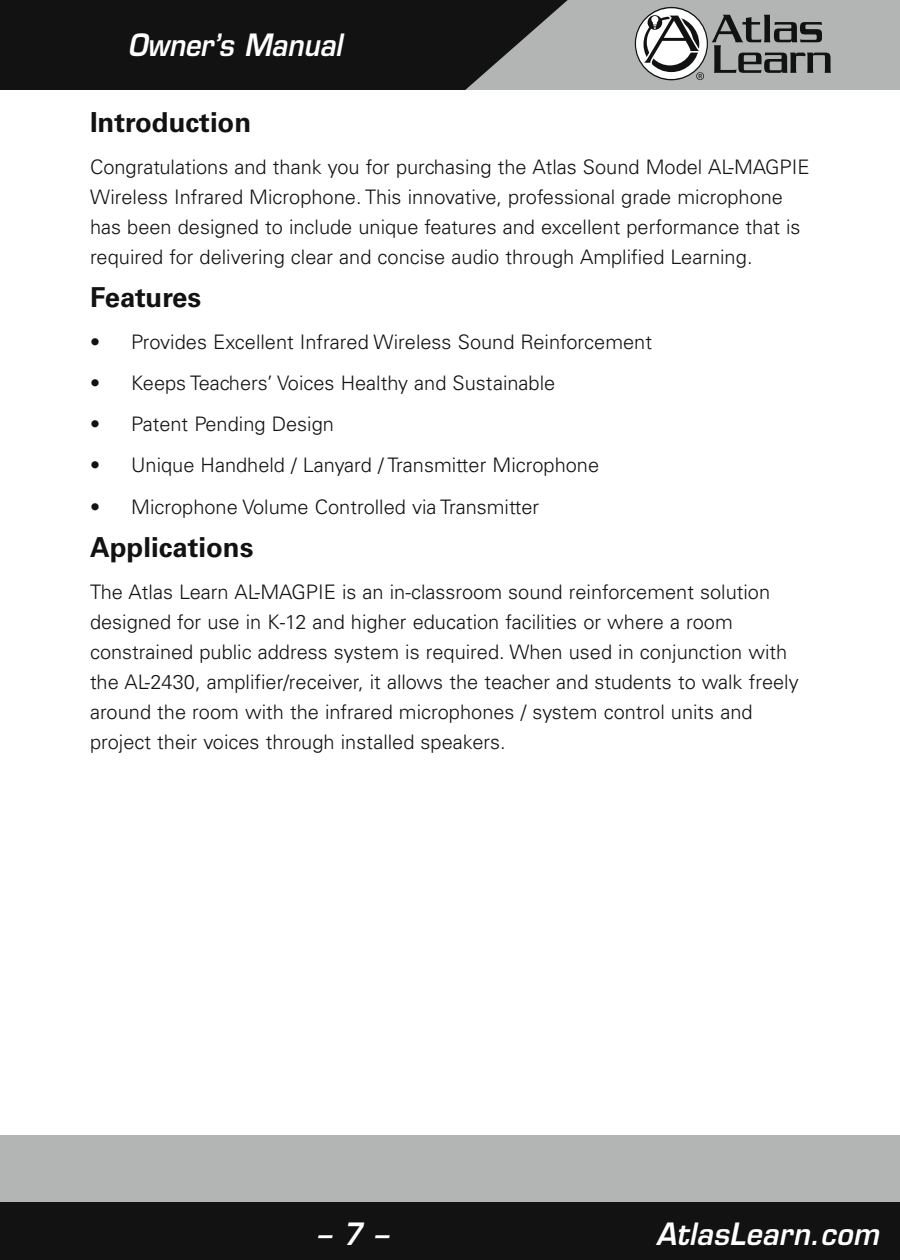
<style>
.page{position:relative;width:900px;height:1260px;background:#fff}
.page>*{position:absolute;margin:0;border:0;box-sizing:border-box;transform-origin:0 0}
.t1{font:italic 600 30px "Eurostile";letter-spacing:.015em;color:#fff;scale:.94 1}
.t2{font:italic 600 30px "Eurostile";letter-spacing:.015em;color:#fff;scale:.9 1}
.t3{font:700 27.5px "Univers LT Std";color:#121212}
.t4{font:300 20px/30px "Univers LT Std";color:#121212}
</style>
<div class="page">
<div style="left:0;top:0;width:900px;height:90px;background:#121212"></div>
<svg style="left:465px;top:0;width:435px;height:90px"></svg>
<div style="left:0;top:1135px;width:900px;height:125px;background:#b3b5b4"></div>
<div style="left:0;top:1202px;width:900px;height:58px;background:#121212"></div>
<h1 class="t2" style="left:128px;top:26px;width:240px">Owner’s Manual</h1>
<h2 class="t3" style="left:90px;top:107px;width:163px">Introduction</h2>
<p class="t4" style="left:90px;top:152px;width:721px">Congratulations and thank you for purchasing the Atlas Sound Model AL-MAGPIE Wireless Infrared Microphone. This innovative, professional grade microphone has been designed to include unique features and excellent performance that is required for delivering clear and concise audio through Amplified Learning.</p>
<h2 class="t3" style="left:90px;top:282px;width:113px">Features</h2>
<p class="t4" style="left:90px;top:327px;width:564px">• Provides Excellent Infrared Wireless Sound Reinforcement</p>
<p class="t4" style="left:90px;top:368px;width:467px">• Keeps Teachers’ Voices Healthy and Sustainable</p>
<p class="t4" style="left:90px;top:409px;width:245px">• Patent Pending Design</p>
<p class="t4" style="left:90px;top:450px;width:511px">• Unique Handheld / Lanyard / Transmitter Microphone</p>
<p class="t4" style="left:90px;top:492px;width:451px">• Microphone Volume Controlled via Transmitter</p>
<h2 class="t3" style="left:90px;top:532px;width:165px">Applications</h2>
<p class="t4" style="left:90px;top:577px;width:710px">The Atlas Learn AL-MAGPIE is an in-classroom sound reinforcement solution designed for use in K-12 and higher education facilities or where a room constrained public address system is required. When used in conjunction with the AL-2430, amplifier/receiver, it allows the teacher and students to walk freely around the room with the infrared microphones / system control units and project their voices through installed speakers.</p>
<h1 class="t1" style="left:317px;top:1215px;width:77px">– 7 –</h1>
<h1 class="t1" style="left:656px;top:1215px;width:238px">AtlasLearn.com</h1>
</div>
